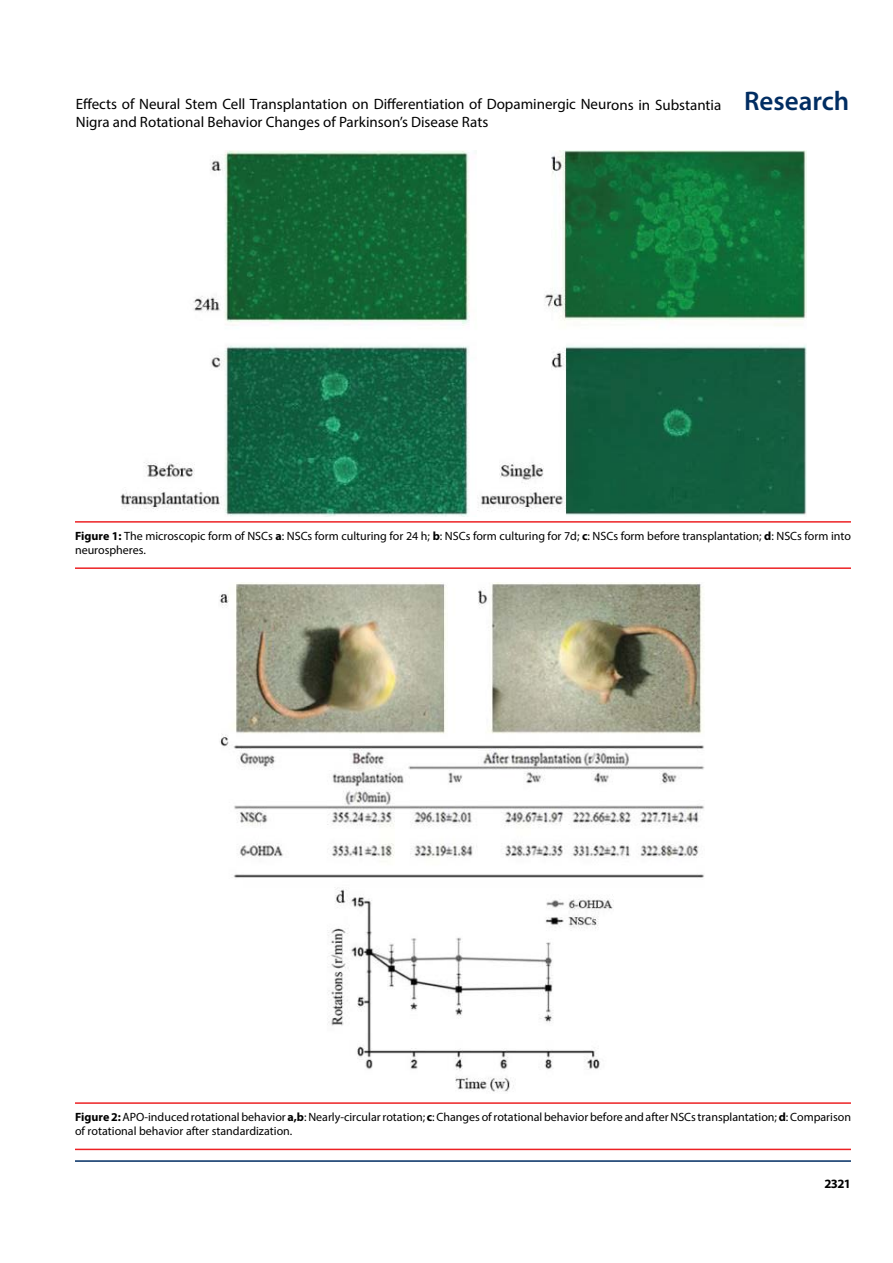
<style>
.page{position:relative;width:893px;height:1263px;background:#fff}
.page>*{position:absolute;margin:0;border:0;box-sizing:border-box;transform-origin:0 0}
.t1{font:15px/17.9px "Myriad Pro";color:#000}
.t2{font:700 12.75px "Myriad Pro";color:#000}
.t3{font:12px/14.4px "Myriad Pro";color:#000}
.s1{font-weight:600;font-size:27px;color:#002d62}
.s2{font-weight:700}
</style>
<div class="page">
<hr style="left:75px;top:1160px;width:776px;height:2px;background:#002d62">
<img style="left:120px;top:150px;width:687px;height:366px">
<hr style="left:75px;top:521px;width:776px;height:2px;background:#ed2124">
<hr style="left:75px;top:567px;width:776px;height:2px;background:#ed2124">
<img style="left:219px;top:582px;width:486px;height:510px">
<hr style="left:75px;top:1102px;width:776px;height:2px;background:#ed2124">
<hr style="left:75px;top:1149px;width:776px;height:1px;background:#ed2124">
<p class="t1" style="left:76px;top:95px;width:775px">Effects of Neural Stem Cell Transplantation on Differentiation of Dopaminergic Neurons in Substantia <span class="s1">Research<br></span>Nigra and Rotational Behavior Changes of Parkinson’s Disease Rats</p>
<p class="t3" style="left:75px;top:528px;width:777px"><span class="s2">Figure 1:</span> The microscopic form of NSCs <span class="s2">a</span>: NSCs form culturing for 24 h; <span class="s2">b</span>: NSCs form culturing for 7d; <span class="s2">c</span>: NSCs form before transplantation; <span class="s2">d</span>: NSCs form into neurospheres.</p>
<p class="t3" style="left:75px;top:1109px;width:777px"><span class="s2">Figure 2:</span> APO-induced rotational behavior <span class="s2">a,b</span>: Nearly-circular rotation; <span class="s2">c</span>: Changes of rotational behavior before and after NSCs transplantation; <span class="s2">d</span>: Comparison of rotational behavior after standardization.</p>
<p class="t2" style="left:824px;top:1176px;width:28px">2321</p>
</div>
